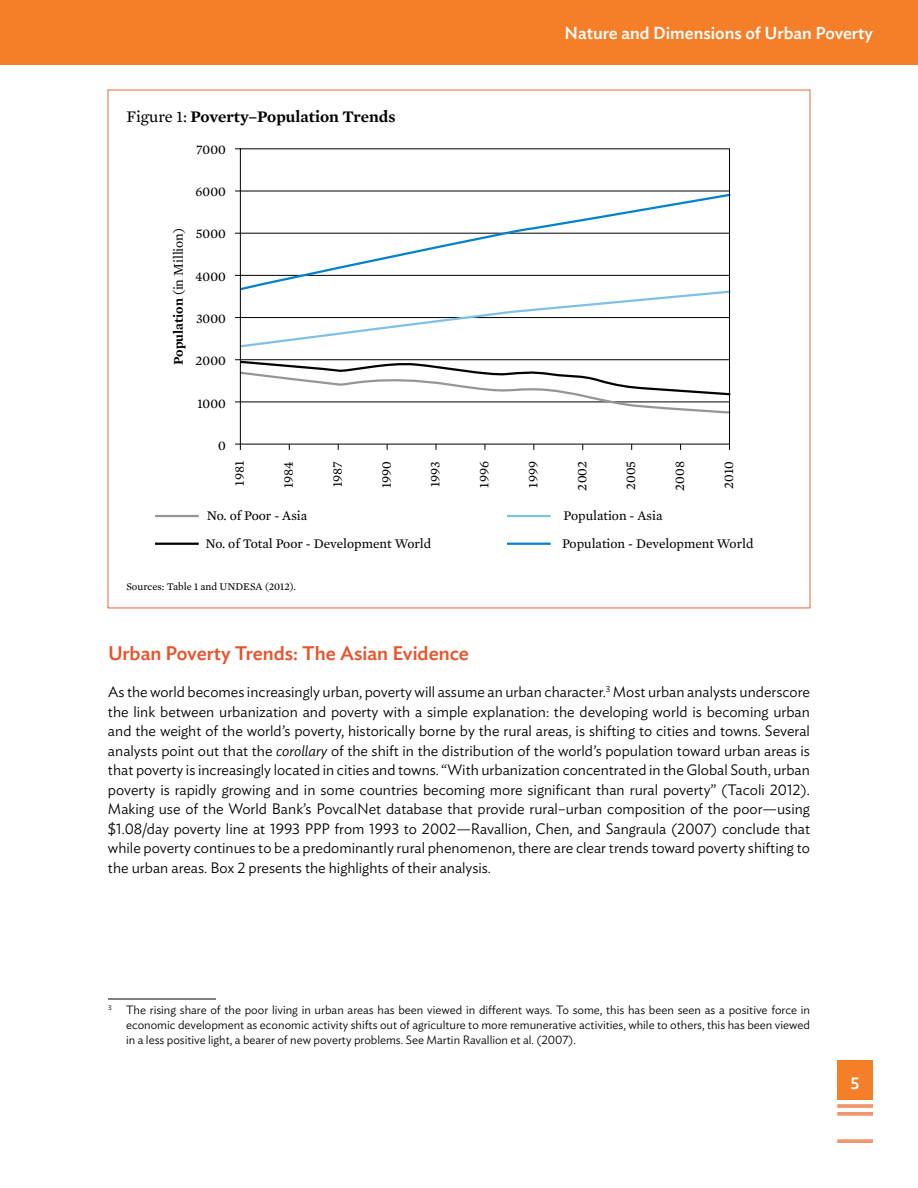
<style>
.page{position:relative;width:918px;height:1188px;background:#fff}
.page>*{position:absolute;margin:0;border:0;box-sizing:border-box;transform-origin:0 0}
.t1{font:500 19.5px "Ideal Sans";color:#e9532b}
.t2{font:500 17.25px "Ideal Sans";color:#fff}
.t3{font:500 16.8px "Ideal Sans";color:#fff}
.t4{font:600 16.5px "Mercury Text G2";color:#000}
.t5{font:300 15px/19.5px "Ideal Sans";color:#000;text-align:justify}
.t6{font:13.5px/27.8px "Mercury Text G2";color:#000}
.t7{font:300 12px/15px "Ideal Sans";color:#000;text-align:justify}
.t8{font:10.5px "Mercury Text G2";color:#000}
.s1{font-weight:400}
.s2{font-weight:600}
.s3{font-style:italic}
</style>
<div class="page">
<div style="left:837px;top:1060px;width:36px;height:40px;background:#f57e29"></div>
<svg style="left:837px;top:1104px;width:36px;height:4px"></svg>
<svg style="left:837px;top:1112px;width:36px;height:4px"></svg>
<svg style="left:837px;top:1139px;width:36px;height:4px"></svg>
<div style="left:0;top:0;width:918px;height:65px;background:#f57e29"></div>
<hr style="left:108px;top:999px;width:108px;height:1px;background:#000">
<hr style="left:155px;top:515px;width:44px;height:2px;background:#939598">
<hr style="left:155px;top:543px;width:44px;height:2px;background:#000">
<hr style="left:507px;top:515px;width:44px;height:2px;background:#80c0e4">
<hr style="left:507px;top:543px;width:44px;height:2px;background:#0082ca">
<hr style="left:235px;top:191px;width:494px;height:1px;background:#000">
<hr style="left:235px;top:233px;width:494px;height:1px;background:#000">
<hr style="left:235px;top:275px;width:494px;height:1px;background:#000">
<hr style="left:235px;top:317px;width:494px;height:1px;background:#000">
<hr style="left:235px;top:359px;width:494px;height:1px;background:#000">
<hr style="left:235px;top:402px;width:494px;height:1px;background:#000">
<svg style="left:235px;top:444px;width:6px;height:6px"></svg>
<svg style="left:238px;top:193px;width:493px;height:96px"></svg>
<svg style="left:239px;top:289px;width:492px;height:60px"></svg>
<svg style="left:239px;top:360px;width:492px;height:55px"></svg>
<div style="left:240px;top:148px;width:490px;height:296px;border:1px solid #000"></div>
<p class="t4" style="left:126px;top:104px;width:271px"><span class="s1">Figure 1:</span> Poverty–Population Trends</p>
<p class="t6" style="left:164px;top:365px;width:139px;rotate:-90deg"><span class="s2">Population</span> (in Million)</p>
<p class="t6" style="left:196px;top:135px;width:31px">7000</p>
<p class="t6" style="left:196px;top:177px;width:32px">6000</p>
<p class="t6" style="left:196px;top:219px;width:31px">5000</p>
<p class="t6" style="left:195px;top:262px;width:32px">4000</p>
<p class="t6" style="left:196px;top:304px;width:31px">3000</p>
<p class="t6" style="left:196px;top:346px;width:32px">2000</p>
<p class="t6" style="left:197px;top:389px;width:30px">1000</p>
<p class="t6" style="left:218px;top:431px;width:9px">0</p>
<p class="t2" style="left:565px;top:20px;width:310px">Nature and Dimensions of Urban Poverty</p>
<p class="t6" style="left:225px;top:486px;width:26px;rotate:-90deg">1981</p>
<p class="t6" style="left:274px;top:488px;width:29px;rotate:-90deg">1984</p>
<p class="t6" style="left:323px;top:487px;width:27px;rotate:-90deg">1987</p>
<p class="t6" style="left:372px;top:488px;width:29px;rotate:-90deg">1990</p>
<p class="t6" style="left:421px;top:487px;width:28px;rotate:-90deg">1993</p>
<p class="t6" style="left:469px;top:488px;width:28px;rotate:-90deg">1996</p>
<p class="t6" style="left:518px;top:488px;width:28px;rotate:-90deg">1999</p>
<p class="t6" style="left:567px;top:491px;width:31px;rotate:-90deg">2002</p>
<p class="t6" style="left:616px;top:490px;width:31px;rotate:-90deg">2005</p>
<p class="t6" style="left:665px;top:491px;width:31px;rotate:-90deg">2008</p>
<p class="t6" style="left:714px;top:489px;width:29px;rotate:-90deg">2010</p>
<p class="t6" style="left:205px;top:501px;width:227px">No. of Poor - Asia<br>No. of Total Poor - Development World</p>
<p class="t6" style="left:562px;top:501px;width:193px">Population - Asia<br>Population - Development World</p>
<p class="t8" style="left:126px;top:578px;width:171px">Sources: Table 1 and UNDESA (2012).</p>
<h1 class="t1" style="left:108px;top:638px;width:363px">Urban Poverty Trends: The Asian Evidence</h1>
<p class="t5" style="left:108px;top:681px;width:704px">As the world becomes increasingly urban, poverty will assume an urban character.<sup>3</sup> Most urban analysts underscore the link between urbanization and poverty with a simple explanation: the developing world is becoming urban and the weight of the world’s poverty, historically borne by the rural areas, is shifting to cities and towns. Several analysts point out that the <span class="s3">corollary</span> of the shift in the distribution of the world’s population toward urban areas is that poverty is increasingly located in cities and towns. “With urbanization concentrated in the Global South, urban poverty is rapidly growing and in some countries becoming more significant than rural poverty” (Tacoli 2012).<br>Making use of the World Bank’s PovcalNet database that provide rural–urban composition of the poor—using $1.08/day poverty line at 1993 PPP from 1993 to 2002—Ravallion, Chen, and Sangraula (2007) conclude that while poverty continues to be a predominantly rural phenomenon, there are clear trends toward poverty shifting to the urban areas. Box 2 presents the highlights of their analysis.</p>
<p class="t7" style="left:126px;top:1001px;width:686px;text-indent:-18px"><sup>3</sup> The rising share of the poor living in urban areas has been viewed in different ways. To some, this has been seen as a positive force in economic development as economic activity shifts out of agriculture to more remunerative activities, while to others, this has been viewed in a less positive light, a bearer of new poverty problems. See Martin Ravallion et al. (2007).</p>
<p class="t3" style="left:851px;top:1070px;width:11px">5</p>
</div>
